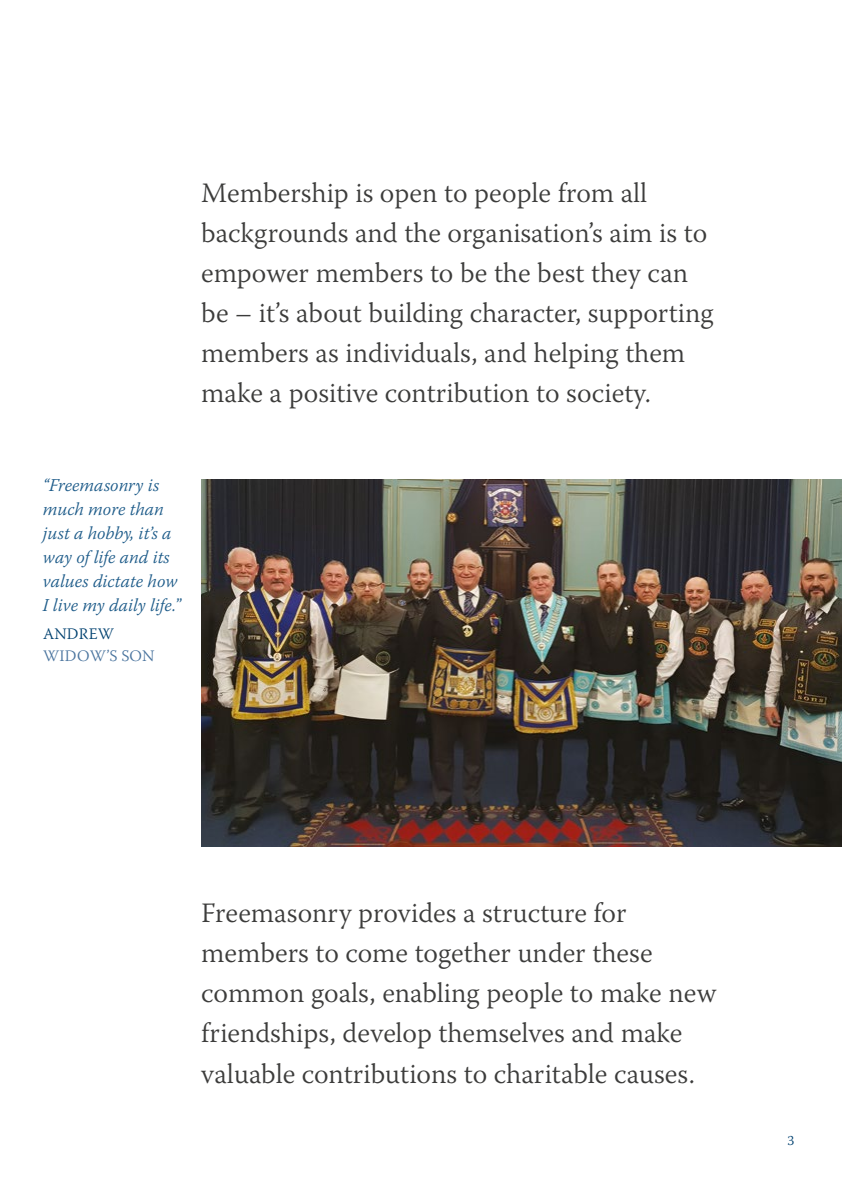
<style>
.page{position:relative;width:842px;height:1191px;background:#fff}
.page>*{position:absolute;margin:0;border:0;box-sizing:border-box;transform-origin:0 0}
.t1{font:300 28px/40px "Warnock Pro";color:#3c3c3b}
.t2{font:italic 300 18px/24px "Warnock Pro";color:#1d5b89}
.t3{font:300 16px "Warnock Pro";letter-spacing:.015em;color:#4a749e}
.t4{font:300 16px "Warnock Pro";letter-spacing:.01em;color:#004170}
.t5{font:300 14px "Warnock Pro";color:#004170}
.s1{font-style:normal}
</style>
<div class="page">
<img style="left:201px;top:479px;width:641px;height:367px">
<p class="t1" style="left:201px;top:172px;width:514px">Membership is open to people from all backgrounds and the organisation’s aim is to empower members to be the best they can be – it’s about building character, supporting members as individuals, and helping them make a positive contribution to society.</p>
<p class="t2" style="left:43px;top:473px;width:141px">“Freemasonry is much more than just a hobby, it’s a way of life and its values dictate how<br>I live my daily life.<span class="s1">”</span></p>
<p class="t4" style="left:43px;top:624px;width:72px">ANDREW</p>
<p class="t3" style="left:43px;top:646px;width:113px">WIDOW’S SON</p>
<p class="t1" style="left:201px;top:892px;width:517px">Freemasonry provides a structure for members to come together under these common goals, enabling people to make new friendships, develop themselves and make valuable contributions to charitable causes.</p>
<p class="t5" style="left:787px;top:1132px;width:8px">3</p>
</div>
